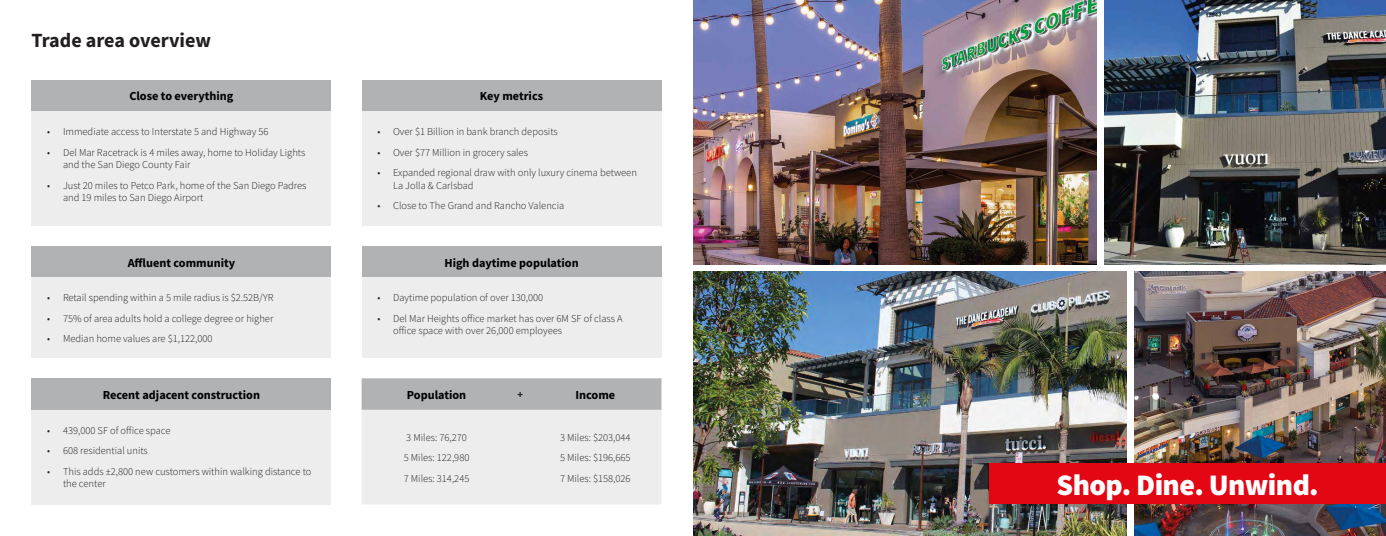
<style>
.page{position:relative;width:1386px;height:536px;background:#fff}
.page>*{position:absolute;margin:0;border:0;box-sizing:border-box;transform-origin:0 0}
.t1{font:900 29.75px "Source Sans Pro";letter-spacing:-.02em;color:#fff}
.t2{font:700 20.12px "Source Sans Pro";letter-spacing:-.005em;color:#231f20}
.t3{font:700 12.25px "Source Sans Pro";color:#000}
.t4{font:300 10.5px/12.6px "Source Sans Pro";color:#231f20}
.t5{font:700 10.5px "Source Sans Pro";color:#231f20}
</style>
<div class="page">
<div style="left:32px;top:80px;width:299px;height:31px;background:#b1b2b4"></div>
<div style="left:32px;top:111px;width:299px;height:115px;background:#ededed"></div>
<div style="left:32px;top:246px;width:299px;height:31px;background:#b1b2b4"></div>
<div style="left:32px;top:277px;width:299px;height:81px;background:#ededed"></div>
<div style="left:32px;top:378px;width:299px;height:32px;background:#b1b2b4"></div>
<div style="left:32px;top:410px;width:299px;height:94px;background:#ededed"></div>
<div style="left:362px;top:80px;width:300px;height:31px;background:#b1b2b4"></div>
<div style="left:362px;top:111px;width:300px;height:115px;background:#ededed"></div>
<div style="left:362px;top:246px;width:300px;height:31px;background:#b1b2b4"></div>
<div style="left:362px;top:277px;width:300px;height:81px;background:#ededed"></div>
<svg style="left:362px;top:378px;width:300px;height:126px;background:#dedede"></svg>
<img style="left:693px;top:272px;width:433px;height:263px">
<img style="left:1104px;top:0;width:282px;height:264px">
<img style="left:1134px;top:272px;width:252px;height:263px">
<img style="left:693px;top:0;width:404px;height:264px">
<div style="left:989px;top:463px;width:397px;height:41px;background:#e30613"></div>
<p class="t2" style="left:32px;top:26px;width:181px">Trade area overview</p>
<p class="t3" style="left:129px;top:88px;width:106px">Close to everything</p>
<p class="t4" style="left:47px;top:125px;width:223px">• Immediate access to Interstate 5 and Highway 56</p>
<p class="t4" style="left:63px;top:146px;width:244px;text-indent:-16px">• Del Mar Racetrack is 4 miles away, home to Holiday Lights and the San Diego County Fair</p>
<p class="t4" style="left:63px;top:179px;width:245px;text-indent:-16px">• Just 20 miles to Petco Park, home of the San Diego Padres and 19 miles to San Diego Airport</p>
<p class="t3" style="left:128px;top:254px;width:109px">Affluent community</p>
<p class="t4" style="left:47px;top:291px;width:228px">• Retail spending within a 5 mile radius is $2.52B/YR</p>
<p class="t4" style="left:47px;top:312px;width:228px">• 75% of area adults hold a college degree or higher</p>
<p class="t4" style="left:47px;top:332px;width:167px">• Median home values are $1,122,000</p>
<p class="t3" style="left:103px;top:386px;width:159px">Recent adjacent construction</p>
<p class="t4" style="left:47px;top:423px;width:125px">• 439,000 SF of office space</p>
<p class="t4" style="left:47px;top:444px;width:102px">• 608 residential units</p>
<p class="t4" style="left:63px;top:464px;width:250px;text-indent:-16px">• This adds ±2,800 new customers within walking distance to the center</p>
<p class="t3" style="left:480px;top:88px;width:65px">Key metrics</p>
<p class="t4" style="left:377px;top:125px;width:182px">• Over $1 Billion in bank branch deposits</p>
<p class="t4" style="left:377px;top:146px;width:152px">• Over $77 Million in grocery sales</p>
<p class="t4" style="left:393px;top:166px;width:245px;text-indent:-16px">• Expanded regional draw with only luxury cinema between<br>La Jolla &amp; Carlsbad</p>
<p class="t4" style="left:377px;top:199px;width:188px">• Close to The Grand and Rancho Valencia</p>
<p class="t3" style="left:444px;top:254px;width:136px">High daytime population</p>
<p class="t4" style="left:377px;top:291px;width:167px">• Daytime population of over 130,000</p>
<p class="t4" style="left:393px;top:312px;width:231px;text-indent:-16px">• Del Mar Heights office market has over 6M SF of class A office space with over 26,000 employees</p>
<p class="t3" style="left:407px;top:386px;width:61px">Population</p>
<p class="t5" style="left:518px;top:387px;width:7px">+</p>
<p class="t3" style="left:575px;top:386px;width:41px">Income</p>
<p class="t4" style="left:406px;top:430px;width:62px">3 Miles: 76,270</p>
<p class="t4" style="left:404px;top:451px;width:67px">5 Miles: 122,980</p>
<p class="t4" style="left:404px;top:471px;width:67px">7 Miles: 314,245</p>
<p class="t4" style="left:560px;top:430px;width:72px">3 Miles: $203,044</p>
<p class="t4" style="left:560px;top:451px;width:72px">5 Miles: $196,665</p>
<p class="t4" style="left:560px;top:471px;width:72px">7 Miles: $158,026</p>
<p class="t1" style="left:1057px;top:464px;width:264px">Shop. Dine. Unwind.</p>
</div>
